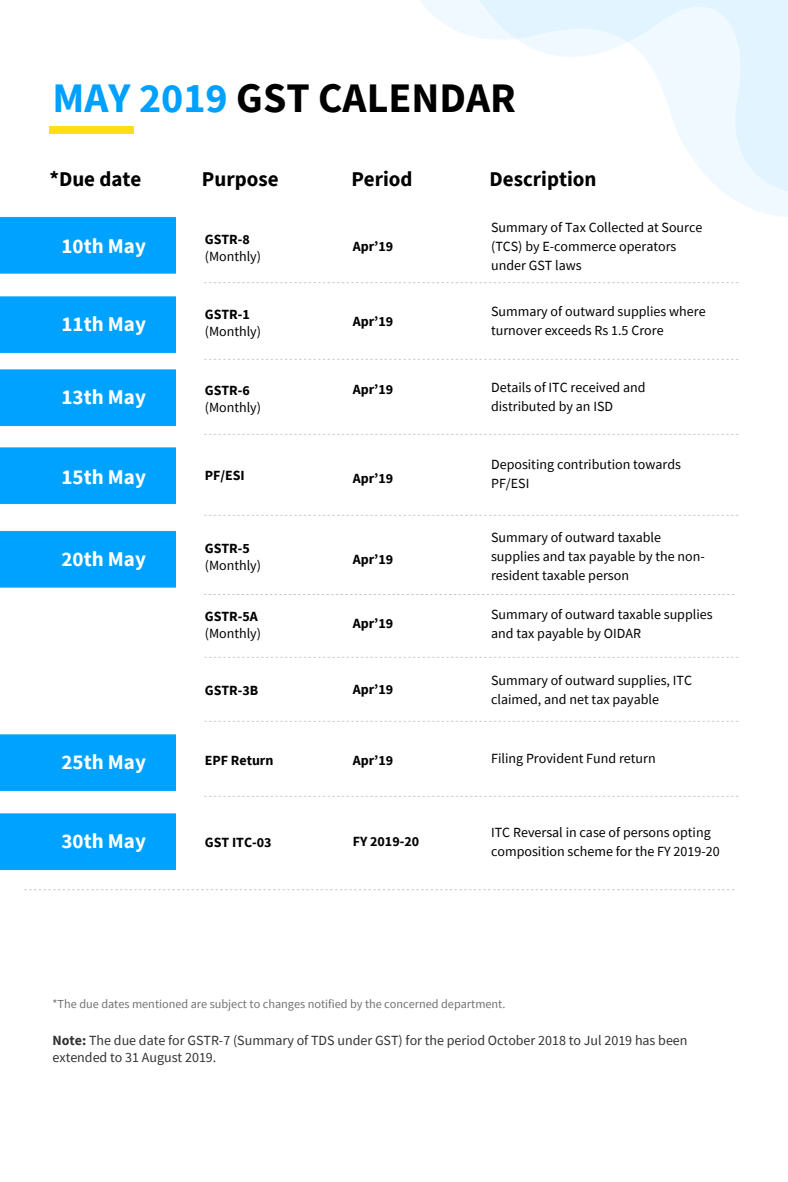
<style>
.page{position:relative;width:788px;height:1182px;background:#fff}
.page>*{position:absolute;margin:0;border:0;box-sizing:border-box;transform-origin:0 0}
.t1{font:700 42px "Source Sans Pro";color:#000}
.t2{font:700 21px "Source Sans Pro";color:#fff}
.t3{font:700 21px "Source Sans Pro";color:#000}
.t4{font:14px/18.9px "Source Sans Pro";color:#000}
.t5{font:700 14px "Source Sans Pro";color:#000}
.t6{font:14px/17px "Source Sans Pro";color:#333}
.t7{font:12.25px "Source Sans Pro";color:#737373}
.s1{color:#00a0ff}
.s2{font-weight:700}
</style>
<div class="page">
<div style="left:0;top:216px;width:175px;height:58px;background:#00a2ff"></div>
<div style="left:0;top:296px;width:175px;height:58px;background:#00a2ff"></div>
<div style="left:0;top:369px;width:175px;height:58px;background:#00a2ff"></div>
<div style="left:0;top:447px;width:175px;height:58px;background:#00a2ff"></div>
<div style="left:0;top:530px;width:175px;height:58px;background:#00a2ff"></div>
<div style="left:0;top:734px;width:175px;height:58px;background:#00a2ff"></div>
<div style="left:0;top:813px;width:175px;height:58px;background:#00a2ff"></div>
<img style="left:204px;top:282px;width:535px;height:2px">
<img style="left:204px;top:515px;width:535px;height:1px">
<img style="left:204px;top:594px;width:531px;height:1px">
<img style="left:204px;top:657px;width:535px;height:1px">
<img style="left:204px;top:721px;width:535px;height:1px">
<img style="left:204px;top:796px;width:535px;height:1px">
<img style="left:24px;top:889px;width:711px;height:2px">
<img style="left:204px;top:434px;width:535px;height:1px">
<img style="left:204px;top:359px;width:535px;height:1px">
<div style="left:50px;top:126px;width:84px;height:8px;background:#ffde17"></div>
<h1 class="t1" style="left:52px;top:70px;width:465px"><span class="s1">MAY 2019</span> GST CALENDAR</h1>
<h2 class="t3" style="left:49px;top:165px;width:93px">*Due date</h2>
<h2 class="t3" style="left:202px;top:165px;width:78px">Purpose</h2>
<h2 class="t3" style="left:351px;top:165px;width:63px">Period</h2>
<h2 class="t2" style="left:62px;top:233px;width:86px">10th May</h2>
<p class="t5" style="left:205px;top:230px;width:46px">GSTR-8</p>
<p class="t4" style="left:205px;top:246px;width:58px">(Monthly)</p>
<p class="t5" style="left:352px;top:237px;width:42px">Apr’19</p>
<h2 class="t2" style="left:62px;top:310px;width:86px">11th May</h2>
<p class="t5" style="left:205px;top:305px;width:46px">GSTR-1</p>
<p class="t4" style="left:205px;top:321px;width:58px">(Monthly)</p>
<p class="t5" style="left:352px;top:312px;width:42px">Apr’19</p>
<h2 class="t3" style="left:489px;top:165px;width:108px">Description</h2>
<p class="t4" style="left:491px;top:217px;width:213px">Summary of Tax Collected at Source (TCS) by E-commerce operators under GST laws</p>
<p class="t4" style="left:491px;top:301px;width:216px">Summary of outward supplies where turnover exceeds Rs 1.5 Crore</p>
<h2 class="t2" style="left:62px;top:383px;width:86px">13th May</h2>
<p class="t5" style="left:205px;top:381px;width:46px">GSTR-6</p>
<p class="t4" style="left:205px;top:397px;width:58px">(Monthly)</p>
<p class="t5" style="left:352px;top:380px;width:42px">Apr’19</p>
<p class="t4" style="left:491px;top:377px;width:156px">Details of ITC received and distributed by an ISD</p>
<h2 class="t2" style="left:62px;top:463px;width:86px">15th May</h2>
<p class="t5" style="left:205px;top:466px;width:41px">PF/ESI</p>
<p class="t5" style="left:352px;top:469px;width:42px">Apr’19</p>
<p class="t4" style="left:491px;top:454px;width:191px">Depositing contribution towards<br>PF/ESI</p>
<h2 class="t2" style="left:62px;top:545px;width:86px">20th May</h2>
<p class="t5" style="left:205px;top:539px;width:46px">GSTR-5</p>
<p class="t4" style="left:205px;top:556px;width:58px">(Monthly)</p>
<p class="t5" style="left:205px;top:606px;width:54px">GSTR-5A</p>
<p class="t4" style="left:205px;top:623px;width:58px">(Monthly)</p>
<p class="t5" style="left:205px;top:681px;width:55px">GSTR-3B</p>
<p class="t5" style="left:352px;top:550px;width:42px">Apr’19</p>
<p class="t5" style="left:352px;top:614px;width:42px">Apr’19</p>
<p class="t5" style="left:352px;top:679px;width:42px">Apr’19</p>
<p class="t4" style="left:491px;top:527px;width:215px">Summary of outward taxable supplies and tax payable by the non&shy;resident taxable person</p>
<p class="t4" style="left:491px;top:604px;width:223px">Summary of outward taxable supplies and tax payable by OIDAR</p>
<p class="t4" style="left:491px;top:670px;width:202px">Summary of outward supplies, ITC claimed, and net tax payable</p>
<h2 class="t2" style="left:62px;top:747px;width:86px">25th May</h2>
<p class="t5" style="left:205px;top:751px;width:70px">EPF Return</p>
<p class="t5" style="left:352px;top:751px;width:42px">Apr’19</p>
<p class="t4" style="left:491px;top:748px;width:166px">Filing Provident Fund return</p>
<h2 class="t2" style="left:62px;top:827px;width:86px">30th May</h2>
<p class="t5" style="left:205px;top:832px;width:68px">GST ITC-03</p>
<p class="t5" style="left:352px;top:831px;width:68px">FY 2019-20</p>
<p class="t4" style="left:491px;top:822px;width:230px">ITC Reversal in case of persons opting composition scheme for the FY 2019-20</p>
<p class="t7" style="left:52px;top:995px;width:454px">*The due dates mentioned are subject to changes notified by the concerned department.</p>
<p class="t6" style="left:52px;top:1031px;width:636px"><span class="s2">Note:</span> The due date for GSTR-7 (Summary of TDS under GST) for the period October 2018 to Jul 2019 has been extended to 31 August 2019.</p>
</div>
